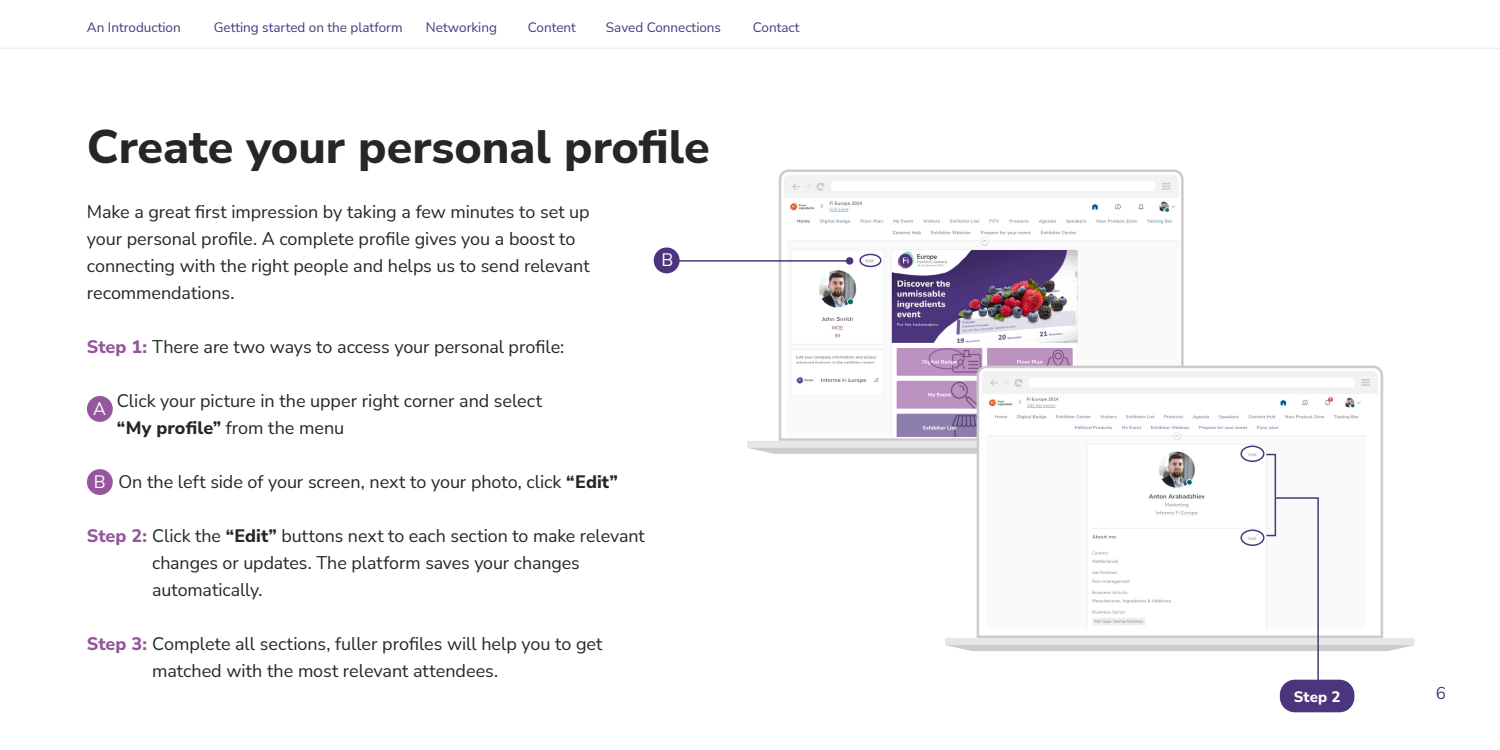
<style>
.page{position:relative;width:1500px;height:750px;background:#fff}
.page>*{position:absolute;margin:0;border:0;box-sizing:border-box;transform-origin:0 0}
.t1{font:800 46.65px "Nunito Sans";color:#242627}
.t2{font:18px/27px "Nunito Sans";letter-spacing:-.005em;color:#242627}
.t3{font:17.7px "Nunito Sans";color:#fff}
.t4{font:16.95px "Nunito Sans";color:#4d357d}
.t5{font:800 15px "Nunito Sans";color:#fff}
.t6{font:13.5px "Nunito Sans";color:#4d357d}
.s1{font-weight:800;color:#96569d}
.s2{font-weight:800}
</style>
<div class="page">
<svg style="left:779px;top:169px;width:405px;height:272px;background:#d2d2d2"></svg>
<div style="left:747px;top:441px;width:468px;height:7px;background:#e6e6e6"></div>
<svg style="left:749px;top:448px;width:228px;height:6px"></svg>
<svg style="left:781px;top:172px;width:400px;height:266px"></svg>
<svg style="left:784px;top:175px;width:394px;height:23px"></svg>
<img style="left:787px;top:199px;width:393px;height:238px">
<svg style="left:979px;top:368px;width:402px;height:129px"></svg>
<img style="left:987px;top:395px;width:379px;height:102px">
<hr style="left:0;top:48px;width:1500px;height:1px;background:#4d357d">
<svg style="left:982px;top:371px;width:396px;height:23px"></svg>
<div style="left:859px;top:254px;width:23px;height:13px;border:2px solid #4d357d;border-radius:50%"></div>
<div style="left:1240px;top:446px;width:24px;height:16px;border:2px solid #4d357d;border-radius:50%"></div>
<div style="left:87px;top:396px;width:26px;height:26px;background:#96569d;border-radius:50%"></div>
<div style="left:87px;top:469px;width:26px;height:26px;background:#96569d;border-radius:50%"></div>
<hr style="left:669px;top:260px;width:183px;height:2px;background:#4d357d">
<div style="left:846px;top:257px;width:7px;height:8px;background:#4d357d;border-radius:50%"></div>
<div style="left:654px;top:248px;width:26px;height:25px;background:#4d357d;border-radius:50%"></div>
<div style="left:1266px;top:454px;width:10px;height:82px;border:2px solid #4d357d"></div>
<svg style="left:945px;top:497px;width:470px;height:200px"></svg>
<div style="left:1281px;top:680px;width:73px;height:32px;background:#4d357d;border-radius:14px"></div>
<div style="left:1280px;top:680px;width:74px;height:32px;border:2px solid #4d357d;border-radius:14px"></div>
<div style="left:929px;top:348px;width:36px;height:21px;border:1px solid #96569d;border-radius:50%"></div>
<p class="t6" style="left:87px;top:18px;width:95px">An Introduction</p>
<p class="t6" style="left:214px;top:18px;width:190px">Getting started on the platform</p>
<p class="t6" style="left:426px;top:18px;width:73px">Networking</p>
<p class="t6" style="left:528px;top:18px;width:50px">Content</p>
<p class="t6" style="left:606px;top:18px;width:117px">Saved Connections</p>
<p class="t6" style="left:753px;top:18px;width:48px">Contact</p>
<h1 class="t1" style="left:87px;top:114px;width:624px">Create your personal profile</h1>
<p class="t2" style="left:87px;top:197px;width:504px">Make a great first impression by taking a few minutes to set up your personal profile. A complete profile gives you a boost to connecting with the right people and helps us to send relevant recommendations.</p>
<p class="t3" style="left:661px;top:248px;width:13px">B</p>
<p class="t2" style="left:87px;top:332px;width:479px"><span class="s1">Step 1:</span> There are two ways to access your personal profile:</p>
<p class="t2" style="left:117px;top:386px;width:427px">Click your picture in the upper right corner and select <span class="s2">“My profile”</span> from the menu</p>
<p class="t2" style="left:118px;top:467px;width:501px">On the left side of your screen, next to your photo, click <span class="s2">“Edit”</span></p>
<p class="t2" style="left:152px;top:521px;width:494px;text-indent:-65px"><span class="s1">Step 2:</span> Click the <span class="s2">“Edit”</span> buttons next to each section to make relevant changes or updates. The platform saves your changes automatically.</p>
<p class="t2" style="left:152px;top:629px;width:452px;text-indent:-65px"><span class="s1">Step 3:</span> Complete all sections, fuller profiles will help you to get matched with the most relevant attendees.</p>
<p class="t3" style="left:93px;top:396px;width:14px">A</p>
<p class="t3" style="left:94px;top:470px;width:13px">B</p>
<p class="t5" style="left:1294px;top:686px;width:48px">Step 2</p>
<p class="t4" style="left:1436px;top:682px;width:12px">6</p>
</div>
